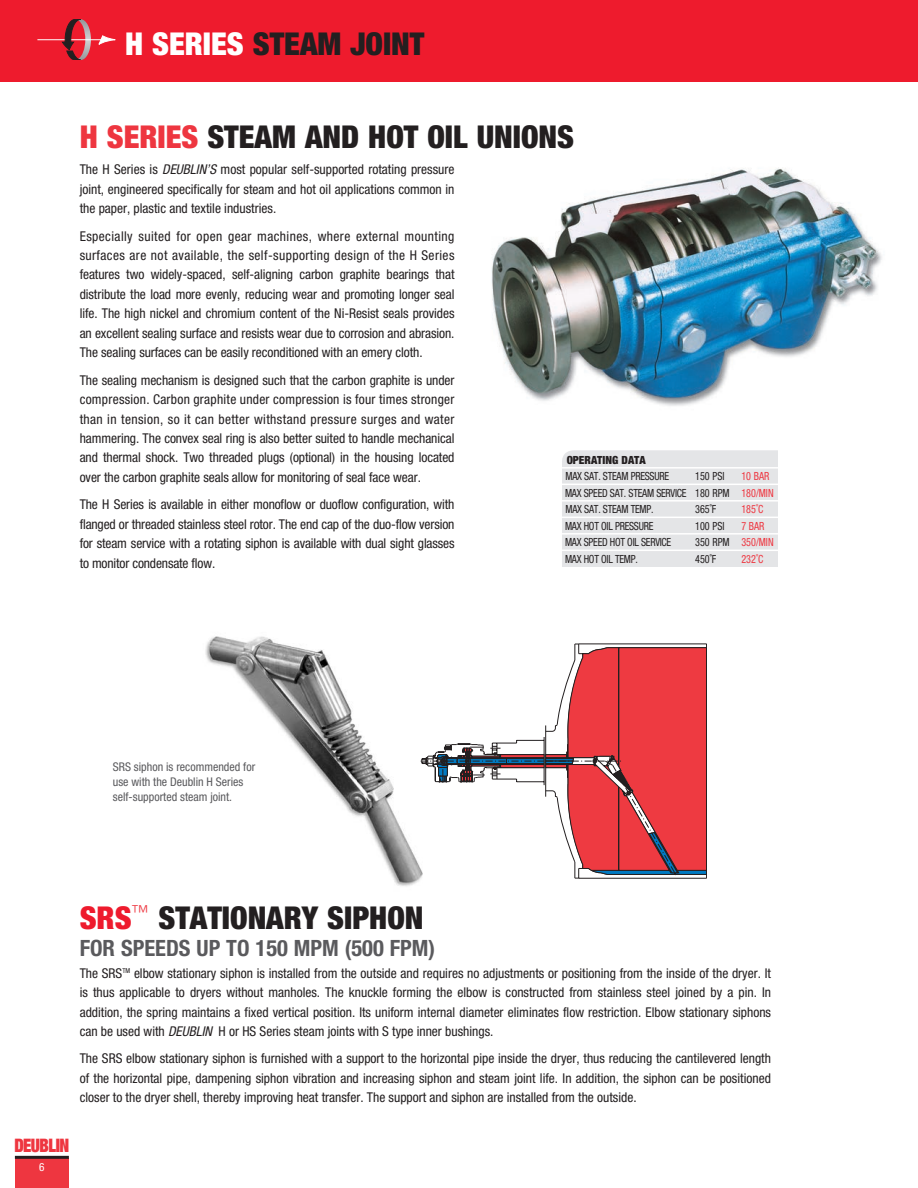
<style>
.page{position:relative;width:918px;height:1188px;background:#fff}
.page>*{position:absolute;margin:0;border:0;box-sizing:border-box;transform-origin:0 0}
.t1{font:900 condensed 31.5px "Helvetica Neue";color:#231f20}
.t2{font:700 condensed 22.5px "Helvetica Neue";color:#5a5a5d}
.t3{font:900 expanded 18.6px "Helvetica Neue";letter-spacing:-.03em;color:#ee3640;scale:.88 1}
.Body_Copy_Paragraph{font:condensed 13.5px/19.5px "Helvetica Neue";letter-spacing:-.005em;color:#231f20;text-align:justify}
.Body_Copy_Paragraph-2{font:condensed 12px/15px "Helvetica Neue";color:#5a5a5d}
.t4{font:condensed 11.25px "Helvetica Neue";letter-spacing:-.025em;color:#231f20;scale:.9 1}
.t5{font:condensed 11.25px "Helvetica Neue";color:#ee3640;scale:.9 1}
.t6{font:900 condensed 11.25px "Helvetica Neue";color:#231f20}
.t7{font:condensed 11.25px "Helvetica Neue";color:#fff}
.s1{color:#fff}
.s2{color:#ee3640}
.s3{font-style:italic}
.s4{color:#231f20}
.s5{color:#ee1b2d}
</style>
<div class="page">
<img style="left:205px;top:636px;width:215px;height:250px">
<div style="left:15px;top:1159px;width:54px;height:29px;background:#ee3640"></div>
<hr style="left:15px;top:1156px;width:54px;height:3px;background:#231f20">
<div style="left:0;top:0;width:918px;height:81px;background:#ee1b2d"></div>
<svg style="left:99px;top:35px;width:17px;height:10px"></svg>
<hr style="left:37px;top:39px;width:66px;height:1px;background:#fff">
<svg style="left:62px;top:19px;width:29px;height:41px"></svg>
<div style="left:562px;top:450px;width:216px;height:117px;background:#e4e5e7"></div>
<hr style="left:560px;top:467px;width:220px;height:2px;background:#fff">
<hr style="left:560px;top:484px;width:220px;height:1px;background:#fff">
<hr style="left:560px;top:500px;width:220px;height:2px;background:#fff">
<hr style="left:560px;top:517px;width:220px;height:1px;background:#fff">
<hr style="left:560px;top:533px;width:220px;height:2px;background:#fff">
<hr style="left:560px;top:550px;width:220px;height:1px;background:#fff">
<img style="left:491px;top:167px;width:391px;height:239px">
<svg style="left:414px;top:644px;width:293px;height:235px"></svg>
<p class="t1" style="left:125px;top:24px;width:301px"><span class="s1">H SERIES</span> STEAM JOINT</p>
<p class="t1" style="left:80px;top:118px;width:496px"><span class="s2">H SERIES</span> STEAM AND HOT OIL UNIONS</p>
<p class="Body_Copy_Paragraph" style="left:80px;top:160px;width:376px">The H Series is <span class="s3">DEUBLIN’S</span> most popular self-supported rotating pressure joint, engineered specifically for steam and hot oil applications common in the paper, plastic and textile industries.</p>
<p class="Body_Copy_Paragraph" style="left:80px;top:226px;width:376px">Especially suited for open gear machines, where external mounting surfaces are not available, the self-supporting design of the H Series features two widely-spaced, self-aligning carbon graphite bearings that distribute the load more evenly, reducing wear and promoting longer seal life. The high nickel and chromium content of the Ni-Resist seals provides an excellent sealing surface and resists wear due to corrosion and abrasion.<br>The sealing surfaces can be easily reconditioned with an emery cloth.</p>
<p class="Body_Copy_Paragraph" style="left:80px;top:370px;width:376px">The sealing mechanism is designed such that the carbon graphite is under compression. Carbon graphite under compression is four times stronger than in tension, so it can better withstand pressure surges and water hammering. The convex seal ring is also better suited to handle mechanical and thermal shock. Two threaded plugs (optional) in the housing located over the carbon graphite seals allow for monitoring of seal face wear.</p>
<p class="Body_Copy_Paragraph" style="left:80px;top:494px;width:376px">The H Series is available in either monoflow or duoflow configuration, with flanged or threaded stainless steel rotor. The end cap of the duo-flow version for steam service with a rotating siphon is available with dual sight glasses to monitor condensate flow.</p>
<p class="t6" style="left:567px;top:453px;width:81px">OPERATING DATA</p>
<p class="t4" style="left:566px;top:470px;width:117px">MAX SAT. STEAM PRESSURE</p>
<p class="t4" style="left:695px;top:470px;width:34px">150 PSI</p>
<p class="t5" style="left:741px;top:470px;width:33px">10 BAR</p>
<p class="t4" style="left:565px;top:486px;width:233px">MAX SPEED SAT. STEAM SERVICE 180 RPM <span class="s2">180/MIN</span></p>
<p class="t4" style="left:566px;top:503px;width:99px">MAX SAT. STEAM TEMP.</p>
<p class="t4" style="left:695px;top:503px;width:25px">365˚F</p>
<p class="t5" style="left:741px;top:503px;width:26px">185˚C</p>
<p class="t4" style="left:565px;top:519px;width:100px">MAX HOT OIL PRESSURE</p>
<p class="t4" style="left:695px;top:519px;width:34px">100 PSI</p>
<p class="t5" style="left:741px;top:519px;width:27px">7 BAR</p>
<p class="t4" style="left:565px;top:536px;width:120px">MAX SPEED HOT OIL SERVICE</p>
<p class="t5" style="left:695px;top:536px;width:89px"><span class="s4">350 RPM</span> 350/MIN</p>
<p class="t4" style="left:565px;top:552px;width:82px">MAX HOT OIL TEMP.</p>
<p class="t4" style="left:695px;top:552px;width:25px">450˚F</p>
<p class="t5" style="left:741px;top:552px;width:26px">232˚C</p>
<p class="Body_Copy_Paragraph-2" style="left:113px;top:760px;width:144px">SRS siphon is recommended for use with the Deublin H Series self-supported steam joint.</p>
<p class="t1" style="left:80px;top:898px;width:345px"><span class="s5">SRS</span><sup>™</sup> STATIONARY SIPHON</p>
<p class="t2" style="left:80px;top:934px;width:357px">FOR SPEEDS UP TO 150 MPM (500 FPM)</p>
<p class="Body_Copy_Paragraph" style="left:80px;top:963px;width:693px">The SRS<sup>TM</sup> elbow stationary siphon is installed from the outside and requires no adjustments or positioning from the inside of the dryer. It is thus applicable to dryers without manholes. The knuckle forming the elbow is constructed from stainless steel joined by a pin. In addition, the spring maintains a fixed vertical position. Its uniform internal diameter eliminates flow restriction. Elbow stationary siphons can be used with <span class="s3">DEUBLIN</span> H or HS Series steam joints with S type inner bushings.</p>
<p class="Body_Copy_Paragraph" style="left:80px;top:1049px;width:693px">The SRS elbow stationary siphon is furnished with a support to the horizontal pipe inside the dryer, thus reducing the cantilevered length of the horizontal pipe, dampening siphon vibration and increasing siphon and steam joint life. In addition, the siphon can be positioned closer to the dryer shell, thereby improving heat transfer. The support and siphon are installed from the outside.</p>
<p class="t3" style="left:14px;top:1134px;width:64px">DEUBLIN</p>
<p class="t7" style="left:39px;top:1160px;width:7px">6</p>
</div>
